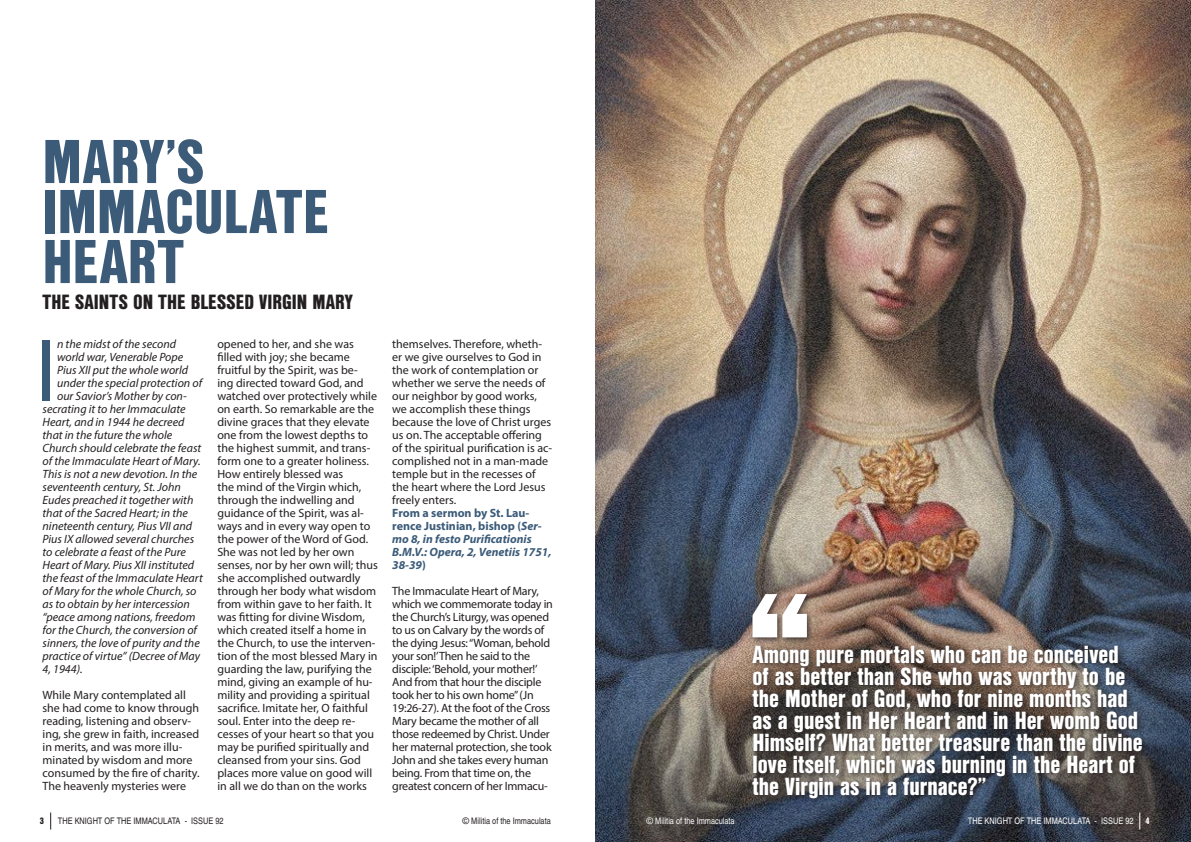
<style>
.page{position:relative;width:1191px;height:842px;background:#fff}
.page>*{position:absolute;margin:0;border:0;box-sizing:border-box;transform-origin:0 0}
.Body_DROP_CAP{font:89.2px "Myriad Pro";color:#3b5b79}
.BLACK_TITLE_CAPS{font:900 60px/50px "Nimbus San Con L";color:#3b5b79}
.Quote_left{font:900 24px/22px "Nimbus San Con L";color:#fff}
.BLACK_TITLE_CAPS-2{font:900 20px "Nimbus San Con L";color:#231f20}
.Body_DROP_CAP-2{font:12px/13px "Myriad Pro";color:#231f20}
.Body_DROP_CAP-3{font:italic 12px "Myriad Pro";color:#231f20}
.Body_DROP_CAP-4{font:12px/13px "Myriad Pro";letter-spacing:-.02em;color:#231f20}
.Body_DROP_CAP-5{font:italic 700 12px/13px "Myriad Pro";color:#3b5b79}
.t1{font:9px "Nimbus San Con L";color:#231f20}
.t2{font:9px "Nimbus San Con L";color:#fff}
.Right_page_number{font:900 9px "Nimbus San Con L";color:#231f20}
.Right_page_number-2{font:900 9px "Nimbus San Con L";color:#fff}
.s1{font-style:normal}
</style>
<div class="page">
<img style="left:595px;top:0;width:596px;height:842px">
<svg style="left:1139px;top:812px;width:1px;height:17px"></svg>
<svg style="left:50px;top:812px;width:1px;height:17px"></svg>
<div style="left:749px;top:642px;width:400px;height:163px;background:#231f20;opacity:.75"></div>
<div style="left:749px;top:591px;width:65px;height:54px;background:#231f20;opacity:.75"></div>
<svg style="left:752px;top:594px;width:55px;height:43px"></svg>
<p class="BLACK_TITLE_CAPS" style="left:43px;top:134px;width:288px">MARY’S<br>IMMACULATE<br>HEART</p>
<p class="BLACK_TITLE_CAPS-2" style="left:43px;top:287px;width:312px">THE SAINTS ON THE BLESSED VIRGIN MARY</p>
<p class="Body_DROP_CAP" style="left:36px;top:315px;width:23px">I</p>
<p class="Body_DROP_CAP-3" style="left:57px;top:337px;width:121px">n the midst of the second</p>
<p class="Body_DROP_CAP-3" style="left:57px;top:350px;width:128px">world war, Venerable Pope</p>
<p class="Body_DROP_CAP-3" style="left:57px;top:363px;width:133px">Pius XII put the whole world</p>
<p class="Body_DROP_CAP-3" style="left:57px;top:376px;width:147px">under the special protection of</p>
<p class="Body_DROP_CAP-3" style="left:57px;top:389px;width:131px">our Savior’s Mother by con-</p>
<p class="Body_DROP_CAP-3" style="left:43px;top:402px;width:144px">secrating it to her Immaculate</p>
<p class="Body_DROP_CAP-3" style="left:43px;top:415px;width:143px">Heart, and in 1944 he decreed</p>
<p class="Body_DROP_CAP-3" style="left:43px;top:428px;width:131px">that in the future the whole</p>
<p class="Body_DROP_CAP-3" style="left:43px;top:441px;width:160px">Church should celebrate the feast</p>
<p class="Body_DROP_CAP-3" style="left:43px;top:454px;width:159px">of the Immaculate Heart of Mary.</p>
<p class="Body_DROP_CAP-3" style="left:43px;top:467px;width:156px">This is not a new devotion. In the</p>
<p class="Body_DROP_CAP-3" style="left:43px;top:480px;width:140px">seventeenth century, St. John</p>
<p class="Body_DROP_CAP-3" style="left:43px;top:493px;width:152px">Eudes preached it together with</p>
<p class="Body_DROP_CAP-3" style="left:43px;top:506px;width:147px">that of the Sacred Heart; in the</p>
<p class="Body_DROP_CAP-3" style="left:43px;top:519px;width:151px">nineteenth century, Pius VII and</p>
<p class="Body_DROP_CAP-3" style="left:43px;top:532px;width:153px">Pius IX allowed several churches</p>
<p class="Body_DROP_CAP-3" style="left:43px;top:545px;width:145px">to celebrate a feast of the Pure</p>
<p class="Body_DROP_CAP-3" style="left:43px;top:558px;width:153px">Heart of Mary. Pius XII instituted</p>
<p class="Body_DROP_CAP-3" style="left:43px;top:571px;width:162px">the feast of the Immaculate Heart</p>
<p class="Body_DROP_CAP-3" style="left:43px;top:584px;width:155px">of Mary for the whole Church, so</p>
<p class="Body_DROP_CAP-3" style="left:43px;top:597px;width:149px">as to obtain by her intercession</p>
<p class="Body_DROP_CAP-3" style="left:43px;top:610px;width:154px">“peace among nations, freedom</p>
<p class="Body_DROP_CAP-3" style="left:43px;top:623px;width:156px">for the Church, the conversion of</p>
<p class="Body_DROP_CAP-3" style="left:43px;top:636px;width:159px">sinners, the love of purity and the</p>
<p class="Body_DROP_CAP-3" style="left:43px;top:649px;width:159px">practice of virtue” (Decree of May</p>
<p class="Body_DROP_CAP-3" style="left:43px;top:662px;width:42px">4, 1944).</p>
<p class="Body_DROP_CAP-2" style="left:43px;top:688px;width:158px">While Mary contemplated all she had come to know through reading, listening and observ&shy;ing, she grew in faith, increased in merits, and was more illu&shy;minated by wisdom and more consumed by the fire of charity.<br>The heavenly mysteries were</p>
<p class="Body_DROP_CAP-2" style="left:217px;top:337px;width:162px">opened to her, and she was filled with joy; she became fruitful by the Spirit, was be-<br>ing directed toward God, and watched over protectively while on earth. So remarkable are the divine graces that they elevate one from the lowest depths to the highest summit, and trans&shy;form one to a greater holiness.<br>How entirely blessed was<br>the mind of the Virgin which, through the indwelling and guidance of the Spirit, was al&shy;ways and in every way open to the power of the Word of God.<br>She was not led by her own senses, nor by her own will; thus she accomplished outwardly through her body what wisdom from within gave to her faith. It was fitting for divine Wisdom, which created itself a home in the Church, to use the interven&shy;tion of the most blessed Mary in guarding the law, purifying the mind, giving an example of hu&shy;mility and providing a spiritual sacrifice. Imitate her, O faithful soul. Enter into the deep re&shy;cesses of your heart so that you may be purified spiritually and cleansed from your sins. God places more value on good will in all we do than on the works</p>
<p class="Body_DROP_CAP-2" style="left:392px;top:337px;width:161px">themselves. Therefore, wheth&shy;er we give ourselves to God in the work of contemplation or whether we serve the needs of our neighbor by good works, we accomplish these things because the love of Christ urges us on. The acceptable offering of the spiritual purification is ac&shy;complished not in a man-made temple but in the recesses of the heart where the Lord Jesus freely enters.</p>
<p class="Body_DROP_CAP-5" style="left:392px;top:506px;width:161px"><span class="s1">From a sermon by St. Lau&shy;rence Justinian, bishop (</span>Ser&shy;mo 8, in festo Purificationis<br>B.M.V.: Opera, 2, Venetiis 1751,<br>38-39<span class="s1">)</span></p>
<p class="Body_DROP_CAP-4" style="left:392px;top:584px;width:162px">The Immaculate Heart of Mary, which we commemorate today in the Church’s Liturgy, was opened to us on Calvary by the words of the dying Jesus: “Woman, behold your son!’Then he said to the disciple: ‘Behold, your mother!’<br>And from that hour the disciple took her to his own home” (Jn<br>19:26-27). At the foot of the Cross<br>Mary became the mother of all those redeemed by Christ. Under her maternal protection, she took<br>John and she takes every human being. From that time on, the greatest concern of her Immacu-</p>
<p class="Quote_left" style="left:752px;top:642px;width:392px">Among pure mortals who can be conceived<br>of as better than She who was worthy to be the Mother of God, who for nine months had as a guest in Her Heart and in Her womb God Himself? What better treasure than the divine love itself, which was burning in the Heart of the Virgin as in a furnace?”</p>
<p class="Right_page_number" style="left:40px;top:814px;width:6px">3</p>
<p class="t1" style="left:58px;top:814px;width:167px">THE KNIGHT OF THE IMMACULATA - ISSUE 92</p>
<p class="t1" style="left:462px;top:814px;width:90px">© Militia of the Immaculata</p>
<p class="t2" style="left:646px;top:814px;width:90px">© Militia of the Immaculata</p>
<p class="t2" style="left:968px;top:814px;width:167px">THE KNIGHT OF THE IMMACULATA - ISSUE 92</p>
<p class="Right_page_number-2" style="left:1145px;top:814px;width:6px">4</p>
</div>
